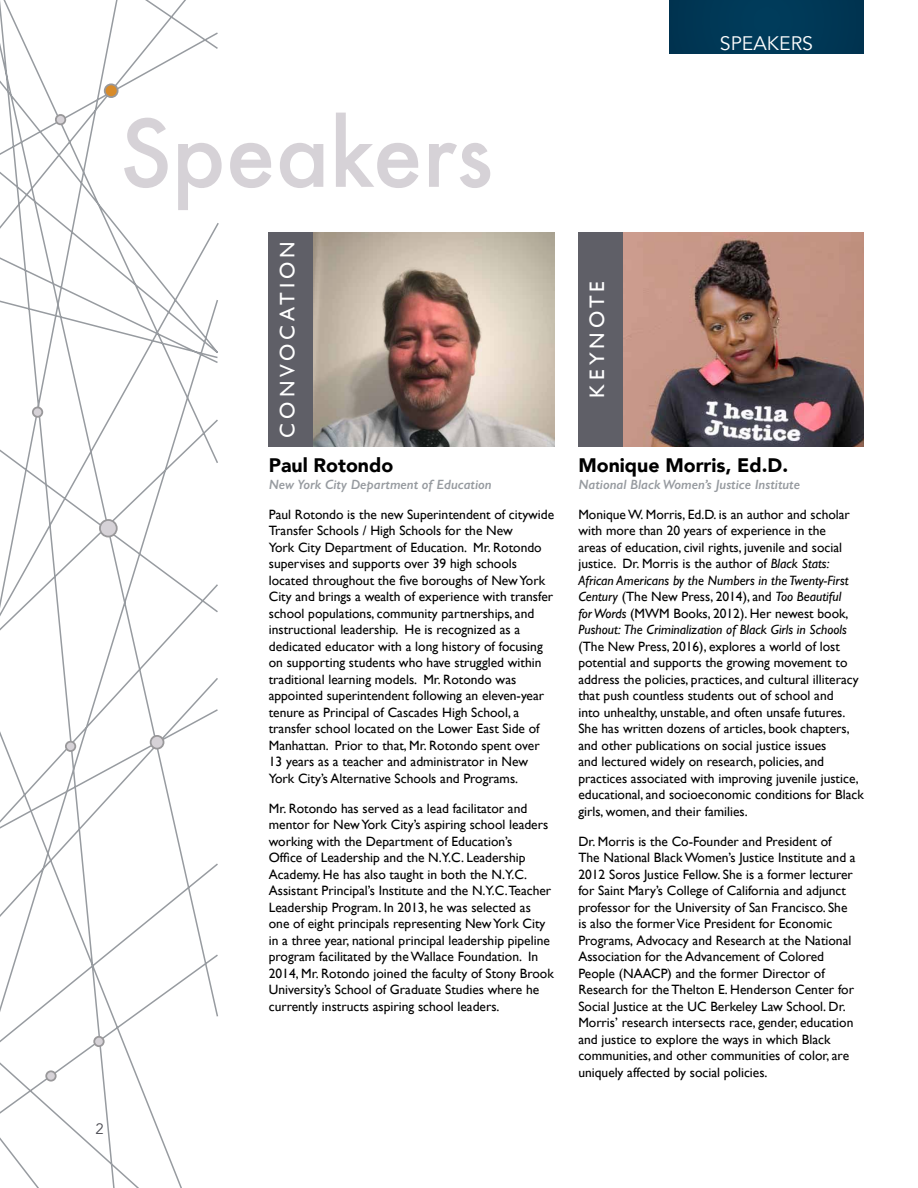
<style>
.page{position:relative;width:918px;height:1188px;background:#fff}
.page>*{position:absolute;margin:0;border:0;box-sizing:border-box;transform-origin:0 0}
.t1{font:500 90px "Futura";color:#d6d2d7}
.t2{font:21px "Gill Sans";letter-spacing:.19em;color:#fff}
.t3{font:900 19.5px "Avenir";color:#000}
.t4{font:19.5px "Avenir";color:#fff}
.t5{font:15px "Avenir";color:#4b4b52}
.t6{font:13.5px/16.5px "Gill Sans";color:#000}
.t7{font:italic 600 13.5px "Gill Sans";color:#979ba0}
.s1{font-style:italic}
</style>
<div class="page">
<div style="left:669px;top:0;width:195px;height:54px;background:#003856"></div>
<img style="left:313px;top:232px;width:241px;height:215px">
<div style="left:269px;top:232px;width:44px;height:215px;background:#5f5f67"></div>
<img style="left:622px;top:232px;width:242px;height:215px">
<div style="left:578px;top:232px;width:44px;height:215px;background:#5f5f67"></div>
<svg style="left:0;top:0;width:219px;height:1188px"></svg>
<div style="left:33px;top:407px;width:9px;height:10px;background:#d6d2d7;border-radius:50%"></div>
<div style="left:32px;top:407px;width:11px;height:11px;border:2px solid #99989a;border-radius:50%"></div>
<div style="left:100px;top:520px;width:17px;height:17px;background:#d6d2d7;border-radius:50%"></div>
<div style="left:99px;top:519px;width:19px;height:18px;border:2px solid #99989a;border-radius:50%"></div>
<div style="left:66px;top:742px;width:9px;height:9px;background:#d6d2d7;border-radius:50%"></div>
<div style="left:65px;top:741px;width:11px;height:11px;border:2px solid #99989a;border-radius:50%"></div>
<div style="left:151px;top:736px;width:13px;height:13px;background:#d6d2d7;border-radius:50%"></div>
<div style="left:150px;top:735px;width:14px;height:15px;border:2px solid #99989a;border-radius:50%"></div>
<div style="left:46px;top:1071px;width:10px;height:10px;background:#d6d2d7;border-radius:50%"></div>
<div style="left:45px;top:1070px;width:12px;height:12px;border:2px solid #99989a;border-radius:50%"></div>
<div style="left:94px;top:1037px;width:10px;height:9px;background:#d6d2d7;border-radius:50%"></div>
<div style="left:93px;top:1036px;width:12px;height:11px;border:2px solid #99989a;border-radius:50%"></div>
<div style="left:105px;top:84px;width:13px;height:13px;background:#d88b2a;border-radius:50%"></div>
<div style="left:104px;top:83px;width:15px;height:15px;border:2px solid #99989a;border-radius:50%"></div>
<div style="left:56px;top:115px;width:9px;height:9px;background:#d6d2d7;border-radius:50%"></div>
<div style="left:55px;top:114px;width:11px;height:11px;border:2px solid #99989a;border-radius:50%"></div>
<h3 class="t4" style="left:720px;top:31px;width:95px">SPEAKERS</h3>
<h1 class="t1" style="left:119px;top:93px;width:375px">Speakers</h1>
<h2 class="t2" style="left:275px;top:438px;width:198px;rotate:-90deg">CONVOCATION</h2>
<h3 class="t3" style="left:269px;top:453px;width:126px">Paul Rotondo</h3>
<p class="t7" style="left:269px;top:476px;width:224px">New York City Department of Education</p>
<p class="t6" style="left:269px;top:506px;width:287px">Paul Rotondo is the new Superintendent of citywide Transfer Schools / High Schools for the New<br>York City Department of Education. Mr. Rotondo supervises and supports over 39 high schools located throughout the five boroughs of New York City and brings a wealth of experience with transfer school populations, community partnerships, and instructional leadership. He is recognized as a dedicated educator with a long history of focusing on supporting students who have struggled within traditional learning models. Mr. Rotondo was appointed superintendent following an eleven-year tenure as Principal of Cascades High School, a transfer school located on the Lower East Side of Manhattan. Prior to that, Mr. Rotondo spent over 13 years as a teacher and administrator in New York City’s Alternative Schools and Programs.</p>
<p class="t6" style="left:269px;top:800px;width:287px">Mr. Rotondo has served as a lead facilitator and mentor for New York City’s aspiring school leaders working with the Department of Education’s<br>Office of Leadership and the N.Y.C. Leadership Academy. He has also taught in both the N.Y.C.<br>Assistant Principal’s Institute and the N.Y.C.Teacher Leadership Program. In 2013, he was selected as one of eight principals representing New York City in a three year, national principal leadership pipeline program facilitated by the Wallace Foundation. In 2014, Mr. Rotondo joined the faculty of Stony Brook University’s School of Graduate Studies where he currently instructs aspiring school leaders.</p>
<p class="t5" style="left:95px;top:1119px;width:10px">2</p>
<h2 class="t2" style="left:585px;top:398px;width:118px;rotate:-90deg">KEYNOTE</h2>
<h3 class="t3" style="left:578px;top:453px;width:211px">Monique Morris, Ed.D.</h3>
<p class="t7" style="left:578px;top:476px;width:223px">National Black Women’s Justice Institute</p>
<p class="t6" style="left:578px;top:506px;width:273px">Monique W. Morris, Ed.D. is an author and scholar with more than 20 years of experience in the areas of education, civil rights, juvenile and social justice. Dr. Morris is the author of <span class="s1">Black Stats:<br>African Americans by the Numbers in the Twenty-First Century</span> (The New Press, 2014), and <span class="s1">Too Beautiful for Words</span> (MWM Books, 2012). Her newest book, <span class="s1">Pushout: The Criminalization of Black Girls in Schools</span></p>
<p class="t6" style="left:578px;top:638px;width:287px">(The New Press, 2016), explores a world of lost potential and supports the growing movement to address the policies, practices, and cultural illiteracy that push countless students out of school and<br>into unhealthy, unstable, and often unsafe futures.<br>She has written dozens of articles, book chapters, and other publications on social justice issues<br>and lectured widely on research, policies, and practices associated with improving juvenile justice, educational, and socioeconomic conditions for Black girls, women, and their families.</p>
<p class="t6" style="left:578px;top:833px;width:279px">Dr. Morris is the Co-Founder and President of The National Black Women’s Justice Institute and a 2012 Soros Justice Fellow. She is a former lecturer for Saint Mary’s College of California and adjunct professor for the University of San Francisco. She is also the former Vice President for Economic Programs, Advocacy and Research at the National Association for the Advancement of Colored People (NAACP) and the former Director of Research for the Thelton E. Henderson Center for Social Justice at the UC Berkeley Law School. Dr.<br>Morris’ research intersects race, gender, education and justice to explore the ways in which Black communities, and other communities of color, are uniquely affected by social policies.</p>
</div>
